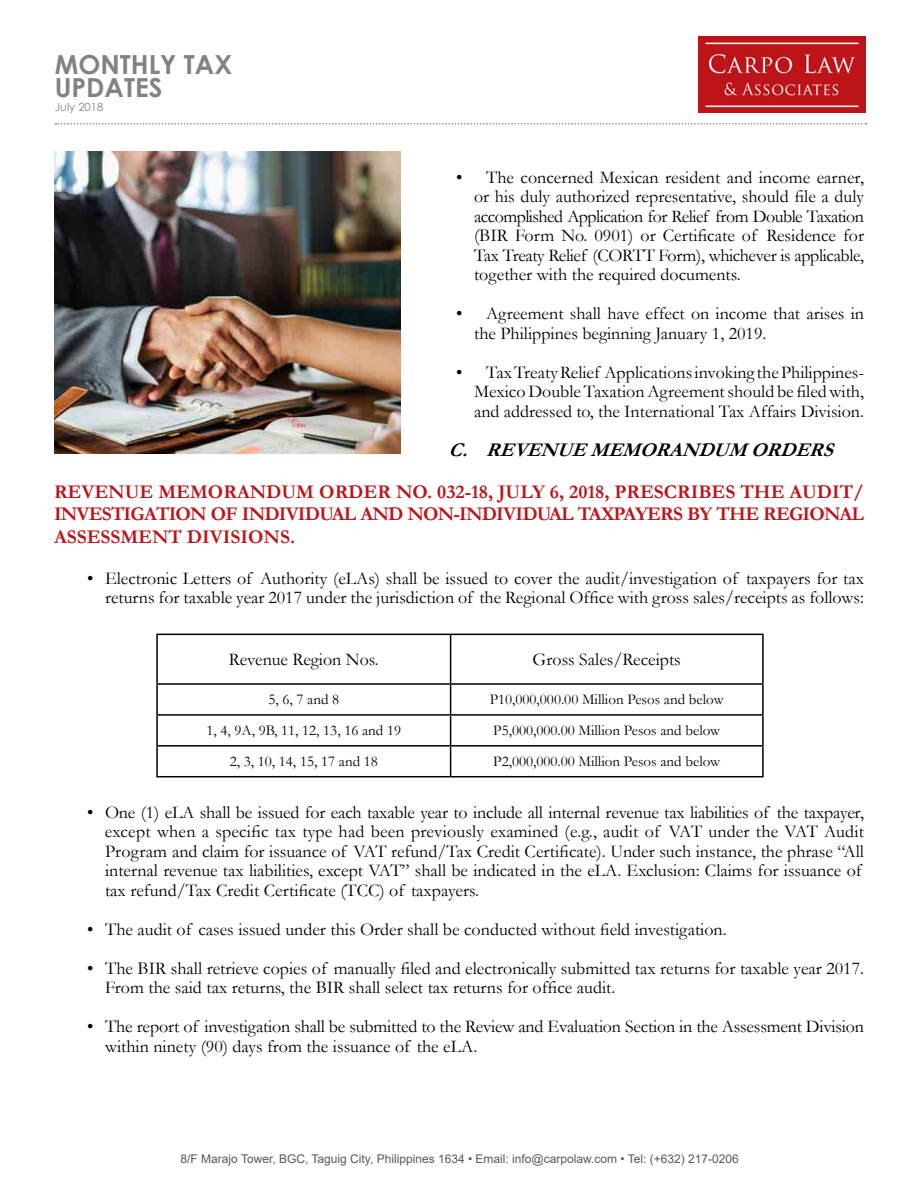
<style>
.page{position:relative;width:918px;height:1188px;background:#fff}
.page>*{position:absolute;margin:0;border:0;box-sizing:border-box;transform-origin:0 0}
.t1{font:700 26.25px/23.2px "Century Gothic";color:#808285}
.t2{font:700 19.5px/22.5px "Garamond";letter-spacing:-.04em;color:#bc1419;text-align:justify}
.t3{font:italic 700 19.5px "Garamond";color:#000}
.t4{font:18px/19.5px "Garamond";color:#000}
.t5{font:15px "Garamond";color:#000}
.t6{font:12px "Arial";color:#58595b}
.t7{font:11.25px "Century Gothic";color:#808285}
</style>
<div class="page">
<img style="left:55px;top:151px;width:345px;height:303px">
<svg style="left:56px;top:123px;width:811px;height:1px"></svg>
<img style="left:698px;top:37px;width:168px;height:75px">
<hr style="left:156px;top:634px;width:295px;height:1px;background:#000">
<hr style="left:156px;top:635px;width:2px;height:48px;background:#000">
<hr style="left:451px;top:634px;width:313px;height:1px;background:#000">
<hr style="left:450px;top:635px;width:1px;height:48px;background:#000">
<hr style="left:762px;top:635px;width:2px;height:48px;background:#000">
<hr style="left:156px;top:683px;width:295px;height:2px;background:#000">
<hr style="left:156px;top:685px;width:2px;height:29px;background:#000">
<hr style="left:451px;top:683px;width:313px;height:2px;background:#000">
<hr style="left:762px;top:685px;width:2px;height:29px;background:#000">
<hr style="left:156px;top:714px;width:295px;height:2px;background:#000">
<hr style="left:156px;top:716px;width:2px;height:29px;background:#000">
<hr style="left:451px;top:714px;width:313px;height:2px;background:#000">
<hr style="left:762px;top:716px;width:2px;height:29px;background:#000">
<hr style="left:156px;top:745px;width:295px;height:2px;background:#000">
<hr style="left:156px;top:747px;width:2px;height:29px;background:#000">
<hr style="left:451px;top:745px;width:313px;height:2px;background:#000">
<svg style="left:450px;top:685px;width:1px;height:91px"></svg>
<hr style="left:762px;top:747px;width:2px;height:29px;background:#000">
<hr style="left:156px;top:776px;width:295px;height:1px;background:#000">
<hr style="left:451px;top:776px;width:313px;height:1px;background:#000">
<h1 class="t1" style="left:55px;top:51px;width:179px">MONTHLY TAX<br>UPDATES</h1>
<p class="t7" style="left:55px;top:99px;width:50px">July 2018</p>
<p class="t4" style="left:474px;top:167px;width:392px;text-align:justify;text-indent:-18px">• The concerned Mexican resident and income earner, or his duly authorized representative, should file a duly accomplished Application for Relief from Double Taxation (BIR Form No. 0901) or Certificate of Residence for Tax Treaty Relief (CORTT Form), whichever is applicable, together with the required documents.</p>
<p class="t4" style="left:474px;top:303px;width:391px;text-indent:-18px">• Agreement shall have effect on income that arises in the Philippines beginning January 1, 2019.</p>
<p class="t4" style="left:474px;top:362px;width:392px;text-align:justify;text-indent:-18px">• TaxTreatyRelief Applicationsinvoking thePhilippines-MexicoDoubleTaxationAgreementshould be filedwith, and addressed to, the International Tax Affairs Division.</p>
<p class="t3" style="left:448px;top:436px;width:395px">C. REVENUEMEMORANDUMORDERS</p>
<p class="t2" style="left:54px;top:480px;width:811px">REVENUE MEMORANDUM ORDER NO. 032-18, JULY 6, 2018, PRESCRIBES THE AUDIT/ INVESTIGATION OF INDIVIDUAL AND NON-INDIVIDUAL TAXPAYERS BY THE REGIONAL ASSESSMENT DIVISIONS.</p>
<p class="t4" style="left:87px;top:568px;width:779px;text-align:right">• Electronic Letters of Authority (eLAs) shall be issued to cover the audit/investigation of taxpayers for tax returns for taxable year 2017 under the jurisdiction of the Regional Office with gross sales/receipts as follows:</p>
<p class="t4" style="left:229px;top:649px;width:151px">Revenue Region Nos.</p>
<p class="t4" style="left:533px;top:649px;width:150px">Gross Sales/Receipts</p>
<p class="t5" style="left:268px;top:690px;width:72px">5, 6, 7 and 8</p>
<p class="t5" style="left:490px;top:690px;width:236px">P10,000,000.00 Million Pesos and below</p>
<p class="t5" style="left:206px;top:720px;width:196px">1, 4, 9A, 9B, 11, 12, 13, 16 and 19</p>
<p class="t5" style="left:493px;top:720px;width:228px">P5,000,000.00 Million Pesos and below</p>
<p class="t5" style="left:230px;top:751px;width:150px">2, 3, 10, 14, 15, 17 and 18</p>
<p class="t5" style="left:493px;top:751px;width:228px">P2,000,000.00 Million Pesos and below</p>
<p class="t4" style="left:105px;top:802px;width:761px;text-indent:-18px">• One (1) eLA shall be issued for each taxable year to include all internal revenue tax liabilities of the taxpayer, except when a specific tax type had been previously examined (e.g., audit of VAT under the VAT Audit Program and claim for issuance of VAT refund/Tax Credit Certificate). Under such instance, the phrase “All internal revenue tax liabilities, except VAT” shall be indicated in the eLA. Exclusion: Claims for issuance of tax refund/Tax Credit Certificate (TCC) of taxpayers.</p>
<p class="t4" style="left:87px;top:919px;width:641px">• The audit of cases issued under this Order shall be conducted without field investigation.</p>
<p class="t4" style="left:105px;top:958px;width:761px;text-indent:-18px">• The BIR shall retrieve copies of manually filed and electronically submitted tax returns for taxable year 2017.<br>From the said tax returns, the BIR shall select tax returns for office audit.</p>
<p class="t4" style="left:105px;top:1016px;width:761px;text-indent:-18px">• The report of investigation shall be submitted to the Review and Evaluation Section in the Assessment Division within ninety (90) days from the issuance of the eLA.</p>
<p class="t6" style="left:181px;top:1151px;width:560px">8/F Marajo Tower, BGC, Taguig City, Philippines 1634 • Email: info@carpolaw.com • Tel: (+632) 217-0206</p>
</div>
